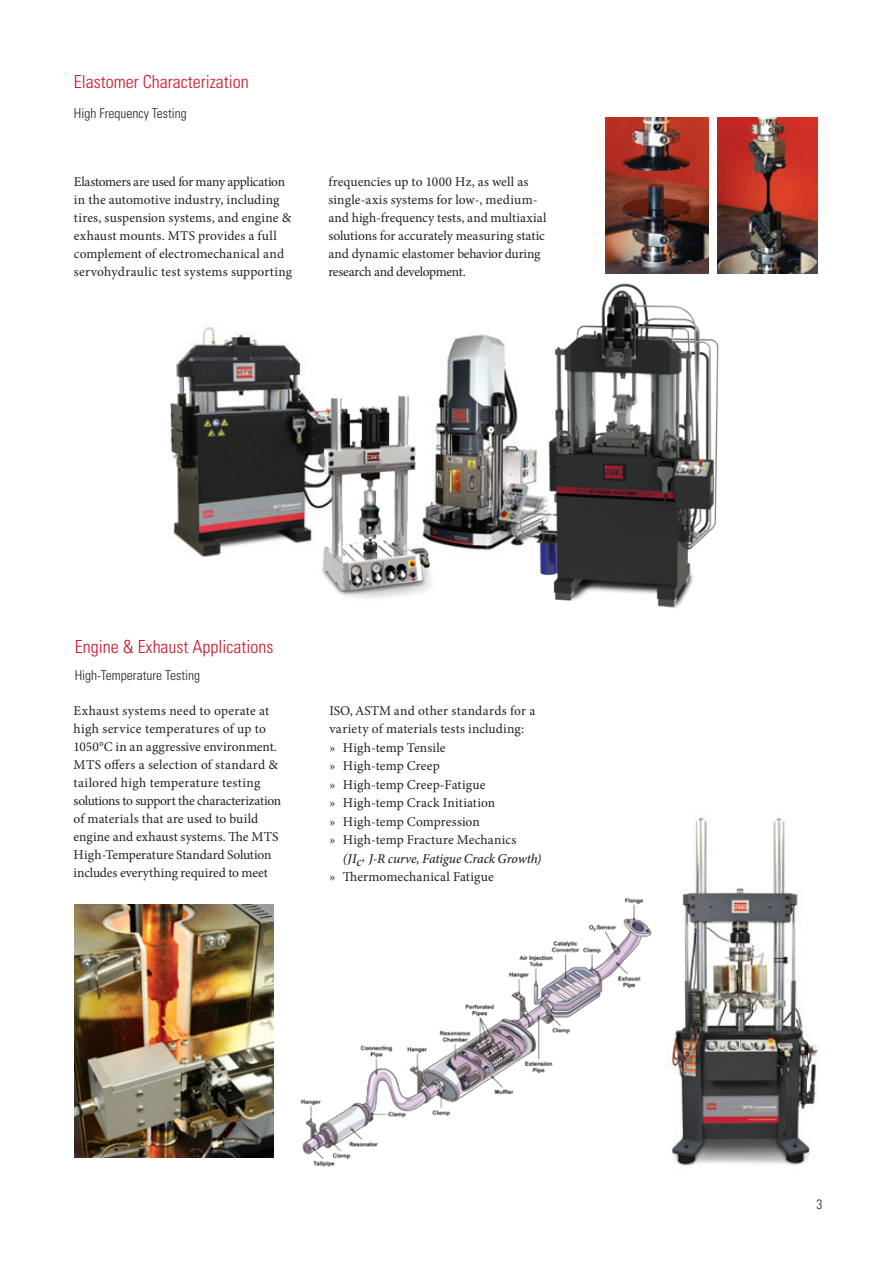
<style>
.page{position:relative;width:893px;height:1263px;background:#fff}
.page>*{position:absolute;margin:0;border:0;box-sizing:border-box;transform-origin:0 0}
.t1{font:300 condensed 18px "Univers LT Std";color:#cd152c}
.t2{font:13.5px/18px "Minion Pro";letter-spacing:.005em;color:#231f20}
.t3{font:300 condensed 13.5px "Univers LT Std";color:#231f20}
.t4{font:italic 500 13.5px "Minion Pro";letter-spacing:-.01em;color:#231f20}
</style>
<div class="page">
<img style="left:672px;top:817px;width:147px;height:349px">
<img style="left:440px;top:334px;width:77px;height:217px">
<img style="left:168px;top:327px;width:145px;height:230px">
<img style="left:517px;top:283px;width:202px;height:325px">
<img style="left:313px;top:395px;width:127px;height:203px">
<img style="left:606px;top:117px;width:103px;height:156px">
<img style="left:717px;top:117px;width:100px;height:156px">
<img style="left:75px;top:905px;width:198px;height:253px">
<img style="left:300px;top:897px;width:352px;height:270px">
<h1 class="t1" style="left:74px;top:71px;width:176px">Elastomer Characterization</h1>
<p class="t3" style="left:74px;top:105px;width:114px">High Frequency Testing</p>
<p class="t2" style="left:74px;top:173px;width:220px">Elastomers are used for many application in the automotive industry, including tires, suspension systems, and engine &amp; exhaust mounts. MTS provides a full complement of electromechanical and servohydraulic test systems supporting</p>
<p class="t2" style="left:328px;top:173px;width:220px">frequencies up to 1000 Hz, as well as single-axis systems for low-, medium&shy;and high-frequency tests, and multiaxial solutions for accurately measuring static and dynamic elastomer behavior during research and development.</p>
<h1 class="t1" style="left:75px;top:636px;width:200px">Engine &amp; Exhaust Applications</h1>
<p class="t3" style="left:75px;top:667px;width:127px">High-Temperature Testing</p>
<p class="t2" style="left:74px;top:702px;width:209px">Exhaust systems need to operate at high service temperatures of up to 1050°C in an aggressive environment.<br>MTS offers a selection of standard &amp; tailored high temperature testing solutions to support the characterization of materials that are used to build engine and exhaust systems. The MTS High-Temperature Standard Solution includes everything required to meet</p>
<p class="t2" style="left:329px;top:702px;width:208px;line-height:18.5px">ISO, ASTM and other standards for a variety of materials tests including:<br>» High-temp Tensile<br>» High-temp Creep<br>» High-temp Creep-Fatigue<br>» High-temp Crack Initiation<br>» High-temp Compression<br>» High-temp Fracture Mechanics</p>
<p class="t4" style="left:343px;top:849px;width:200px">(JIc, J-R curve, Fatigue Crack Growth)</p>
<p class="t2" style="left:329px;top:868px;width:166px">» Thermomechanical Fatigue</p>
<p class="t3" style="left:816px;top:1196px;width:7px">3</p>
</div>
